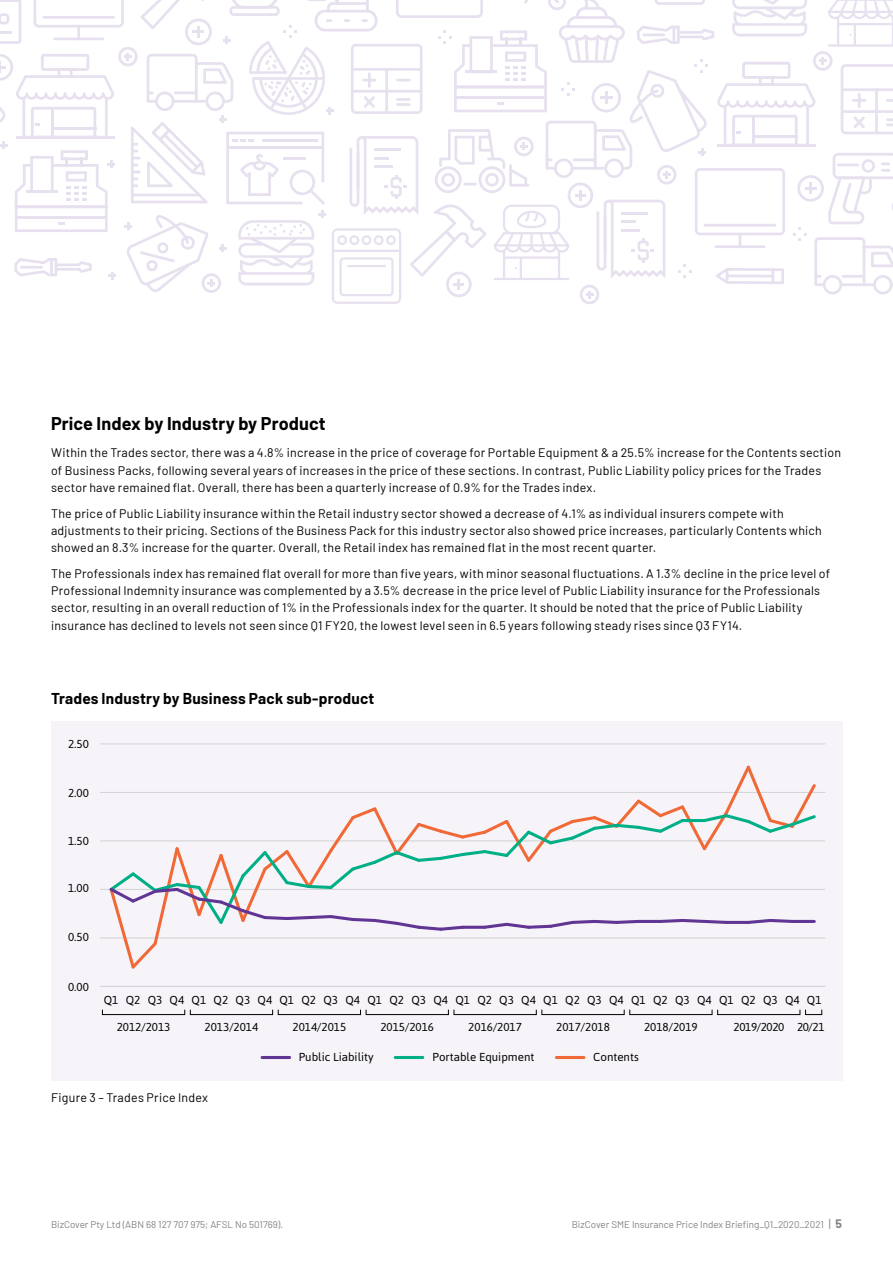
<style>
.page{position:relative;width:893px;height:1263px;background:#fff}
.page>*{position:absolute;margin:0;border:0;box-sizing:border-box;transform-origin:0 0}
.t1{font:700 18px "Barlow";letter-spacing:.005em;color:#000}
.t2{font:700 15.3px "Barlow";letter-spacing:.015em;color:#000}
.t3{font:12.3px/17.2px "Barlow";letter-spacing:.02em;color:#000}
.t4{font:11.55px "Asap";color:#000}
.t5{font:11.55px "Asap";letter-spacing:-.03em;color:#000}
.t6{font:9.75px "Barlow";color:#808285}
.s1{font-size:12px}
.s2{font-weight:700;font-size:12px}
</style>
<div class="page">
<div style="left:51px;top:721px;width:791px;height:360px;background:#f6f4f9"></div>
<hr style="left:100px;top:986px;width:725px;height:1px;background:#d1d3d4">
<hr style="left:100px;top:937px;width:725px;height:1px;background:#d1d3d4">
<hr style="left:100px;top:889px;width:725px;height:1px;background:#d1d3d4">
<hr style="left:100px;top:840px;width:725px;height:1px;background:#d1d3d4">
<hr style="left:100px;top:792px;width:725px;height:1px;background:#d1d3d4">
<hr style="left:100px;top:743px;width:725px;height:1px;background:#d1d3d4">
<hr style="left:556px;top:1056px;width:28px;height:3px;background:#f16937">
<hr style="left:395px;top:1056px;width:28px;height:3px;background:#00af86">
<hr style="left:262px;top:1056px;width:28px;height:3px;background:#613594">
<svg style="left:107px;top:765px;width:711px;height:204px"></svg>
<hr style="left:792px;top:920px;width:22px;height:3px;background:#613594">
<div style="left:102px;top:1009px;width:83px;height:6px;border:1px solid #000"></div>
<div style="left:190px;top:1009px;width:83px;height:6px;border:1px solid #000"></div>
<div style="left:278px;top:1009px;width:83px;height:6px;border:1px solid #000"></div>
<div style="left:366px;top:1009px;width:83px;height:6px;border:1px solid #000"></div>
<div style="left:453px;top:1009px;width:84px;height:6px;border:1px solid #000"></div>
<div style="left:541px;top:1009px;width:84px;height:6px;border:1px solid #000"></div>
<div style="left:629px;top:1009px;width:84px;height:6px;border:1px solid #000"></div>
<div style="left:717px;top:1009px;width:83px;height:6px;border:1px solid #000"></div>
<div style="left:805px;top:1009px;width:17px;height:6px;border:1px solid #000"></div>
<svg style="left:0;top:0;width:893px;height:304px"></svg>
<h1 class="t1" style="left:51px;top:411px;width:276px">Price Index by Industry by Product</h1>
<p class="t3" style="left:51px;top:443px;width:792px">Within the Trades sector, there was a 4.8% increase in the price of coverage for Portable Equipment &amp; a 25.5% increase for the Contents section of Business Packs, following several years of increases in the price of these sections. In contrast, Public Liability policy prices for the Trades sector have remained flat. Overall, there has been a quarterly increase of 0.9% for the Trades index.</p>
<p class="t3" style="left:51px;top:504px;width:772px">The price of Public Liability insurance within the Retail industry sector showed a decrease of 4.1% as individual insurers compete with adjustments to their pricing. Sections of the Business Pack for this industry sector also showed price increases, particularly Contents which showed an 8.3% increase for the quarter. Overall, the Retail index has remained flat in the most recent quarter.</p>
<p class="t3" style="left:51px;top:564px;width:781px">The Professionals index has remained flat overall for more than five years, with minor seasonal fluctuations. A 1.3% decline in the price level of Professional Indemnity insurance was complemented by a 3.5% decrease in the price level of Public Liability insurance for the Professionals sector, resulting in an overall reduction of 1% in the Professionals index for the quarter. It should be noted that the price of Public Liability insurance has declined to levels not seen since Q1 FY20, the lowest level seen in 6.5 years following steady rises since Q3 FY14.</p>
<p class="t2" style="left:51px;top:687px;width:325px">Trades Industry by Business Pack sub-product</p>
<p class="t4" style="left:68px;top:736px;width:22px">2.50</p>
<p class="t4" style="left:68px;top:785px;width:22px">2.00</p>
<p class="t4" style="left:68px;top:833px;width:22px">1.50</p>
<p class="t4" style="left:68px;top:880px;width:22px">1.00</p>
<p class="t4" style="left:68px;top:929px;width:22px">0.50</p>
<p class="t4" style="left:68px;top:979px;width:22px">0.00</p>
<p class="t4" style="left:104px;top:993px;width:719px">Q1 Q2 Q3 Q4 Q1 Q2 Q3 Q4 Q1 Q2 Q3 Q4 Q1 Q2 Q3 Q4 Q1 Q2 Q3 Q4 Q1 Q2 Q3 Q4 Q1 Q2 Q3 Q4 Q1 Q2 Q3 Q4 Q1</p>
<p class="t4" style="left:117px;top:1019px;width:55px">2012/2013</p>
<p class="t4" style="left:205px;top:1019px;width:55px">2013/2014</p>
<p class="t4" style="left:293px;top:1019px;width:55px">2014/2015</p>
<p class="t4" style="left:380px;top:1019px;width:55px">2015/2016</p>
<p class="t4" style="left:468px;top:1019px;width:55px">2016/2017</p>
<p class="t4" style="left:556px;top:1019px;width:55px">2017/2018</p>
<p class="t4" style="left:644px;top:1019px;width:55px">2018/2019</p>
<p class="t5" style="left:734px;top:1019px;width:93px">2019/2020 20/21</p>
<p class="t4" style="left:299px;top:1049px;width:76px">Public Liability</p>
<p class="t4" style="left:432px;top:1049px;width:103px">Portable Equipment</p>
<p class="t4" style="left:593px;top:1049px;width:47px">Contents</p>
<p class="t3" style="left:51px;top:1087px;width:159px">Figure 3 – Trades Price Index</p>
<p class="t6" style="left:51px;top:1217px;width:234px">BizCover Pty Ltd (ABN 68 127 707 975; AFSL No 501769).</p>
<p class="t6" style="left:572px;top:1217px;width:272px">BizCover SME Insurance Price Index Briefing_Q1_2020_2021 <span class="s1">|</span> <span class="s2">5</span></p>
</div>
